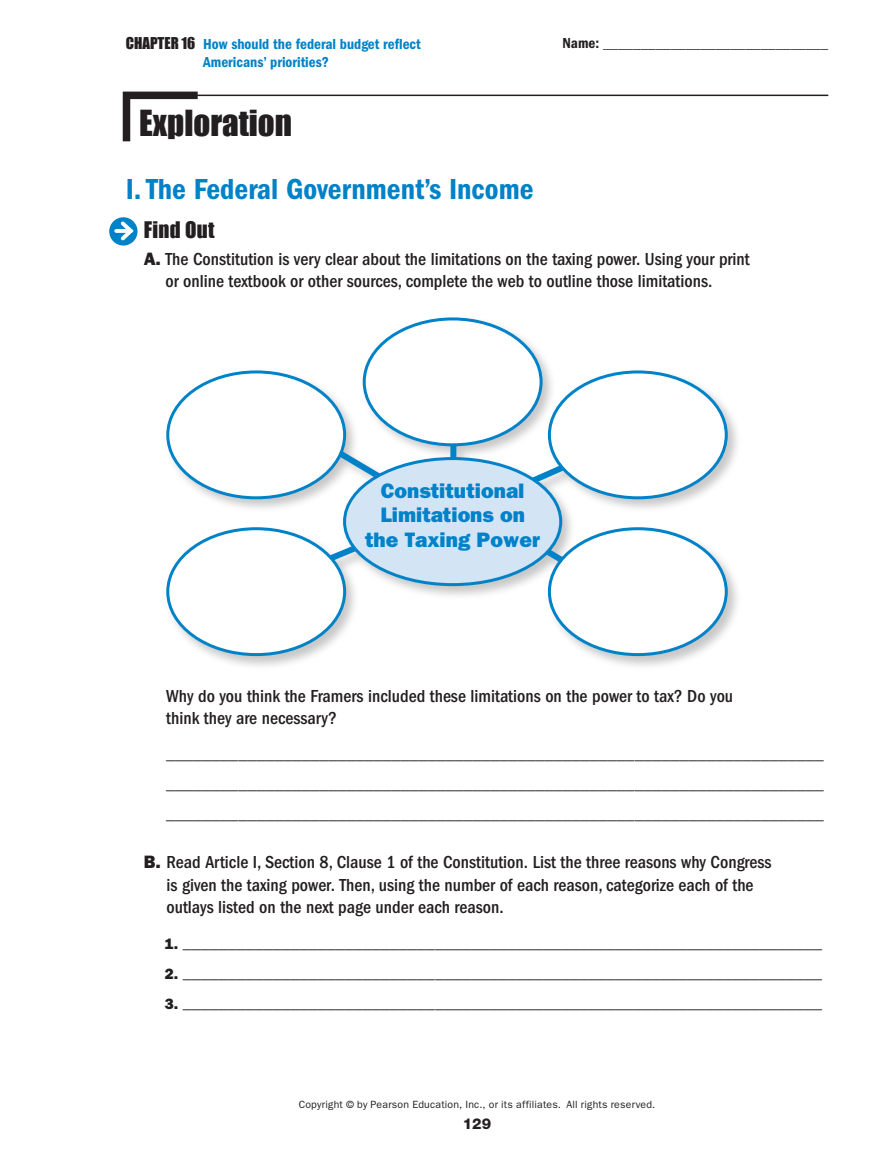
<style>
.page{position:relative;width:892px;height:1176px;background:#fff}
.page>*{position:absolute;margin:0;border:0;box-sizing:border-box;transform-origin:0 0}
.t1{font:33px "Impact";color:#231f20}
.t2{font:600 condensed 30px "Franklin Gothic";color:#0082c8}
.t3{font:800 21px/24px "Franklin Gothic";color:#0082c8;text-align:center}
.t4{font:21px "Impact";color:#231f20}
.t5{font:500 condensed 18px/22.5px "Franklin Gothic";color:#231f20}
.t6{font:600 condensed 15px/18px "Franklin Gothic";color:#0082c8}
.t7{font:600 condensed 15px "Franklin Gothic";color:#231f20}
.t8{font:800 15px "Helvetica Neue";color:#231f20}
.t9{font:10.5px "Franklin Gothic";letter-spacing:.02em;color:#231f20}
.s1{font-family:"Impact";font-weight:400;font-stretch:normal;color:#231f20}
.s2{font-weight:800;font-stretch:normal}
</style>
<div class="page">
<svg style="left:109px;top:217px;width:28px;height:28px"></svg>
<svg style="left:117px;top:218px;width:20px;height:26px"></svg>
<div style="left:163px;top:314px;width:580px;height:358px;background:#231f20;opacity:.25"></div>
<svg style="left:517px;top:516px;width:60px;height:56px"></svg>
<svg style="left:321px;top:518px;width:55px;height:48px"></svg>
<div style="left:450px;top:445px;width:6px;height:36px;background:#0082c8"></div>
<svg style="left:331px;top:444px;width:83px;height:57px"></svg>
<svg style="left:492px;top:459px;width:80px;height:44px"></svg>
<div style="left:364px;top:319px;width:177px;height:126px;background:#fff;border-radius:50%"></div>
<div style="left:362px;top:317px;width:180px;height:129px;border:3px solid #0082c8;border-radius:50%"></div>
<div style="left:344px;top:458px;width:216px;height:126px;background:#d3e4f4;border-radius:50%"></div>
<div style="left:343px;top:457px;width:219px;height:129px;border:3px solid #0082c8;border-radius:50%"></div>
<div style="left:168px;top:372px;width:176px;height:126px;background:#fff;border-radius:50%"></div>
<div style="left:166px;top:370px;width:180px;height:129px;border:3px solid #0082c8;border-radius:50%"></div>
<div style="left:168px;top:528px;width:176px;height:126px;background:#fff;border-radius:50%"></div>
<div style="left:166px;top:527px;width:180px;height:129px;border:3px solid #0082c8;border-radius:50%"></div>
<div style="left:549px;top:372px;width:177px;height:126px;background:#fff;border-radius:50%"></div>
<div style="left:547px;top:370px;width:180px;height:129px;border:3px solid #0082c8;border-radius:50%"></div>
<div style="left:549px;top:528px;width:177px;height:126px;background:#fff;border-radius:50%"></div>
<div style="left:547px;top:527px;width:180px;height:129px;border:3px solid #0082c8;border-radius:50%"></div>
<svg style="left:122px;top:91px;width:83px;height:51px"></svg>
<hr style="left:138px;top:95px;width:690px;height:1px;background:#231f20">
<p class="t6" style="left:203px;top:35px;width:219px;text-indent:-77px"><span class="s1">Chapter 16</span> How should the federal budget reflect<br>Americans’ priorities?</p>
<p class="t1" style="left:139px;top:102px;width:154px">Exploration</p>
<p class="t7" style="left:562px;top:34px;width:267px">Name: ______________________________</p>
<p class="t2" style="left:126px;top:172px;width:409px">I. The Federal Government’s Income</p>
<p class="t4" style="left:144px;top:217px;width:72px">Find Out</p>
<p class="t5" style="left:165px;top:248px;width:585px;text-indent:-22px"><span class="s2">A.</span> The Constitution is very clear about the limitations on the taxing power. Using your print or online textbook or other sources, complete the web to outline those limitations.</p>
<p class="t3" style="left:365px;top:479px;width:176px">Constitutional<br>Limitations on the Taxing Power</p>
<p class="t5" style="left:166px;top:684px;width:568px">Why do you think the Framers included these limitations on the power to tax? Do you think they are necessary?</p>
<p class="t5" style="left:166px;top:737px;width:658px;line-height:30px;text-align:justify">_________________________________________________________________________ _________________________________________________________________________ _________________________________________________________________________</p>
<p class="t5" style="left:166px;top:851px;width:606px;text-indent:-23px"><span class="s2">B.</span> Read Article I, Section 8, Clause 1 of the Constitution. List the three reasons why Congress is given the taxing power. Then, using the number of each reason, categorize each of the outlays listed on the next page under each reason.</p>
<p class="t5" style="left:165px;top:930px;width:658px"><sub>1.</sub> _______________________________________________________________________</p>
<p class="t5" style="left:165px;top:960px;width:658px"><sub>2.</sub> _______________________________________________________________________</p>
<p class="t5" style="left:165px;top:990px;width:658px"><sub>3.</sub> _______________________________________________________________________</p>
<p class="t9" style="left:298px;top:1098px;width:355px">Copyright © by Pearson Education, Inc., or its affiliates. All rights reserved.--</p>
<p class="t8" style="left:462px;top:1115px;width:30px">129</p>
</div>
